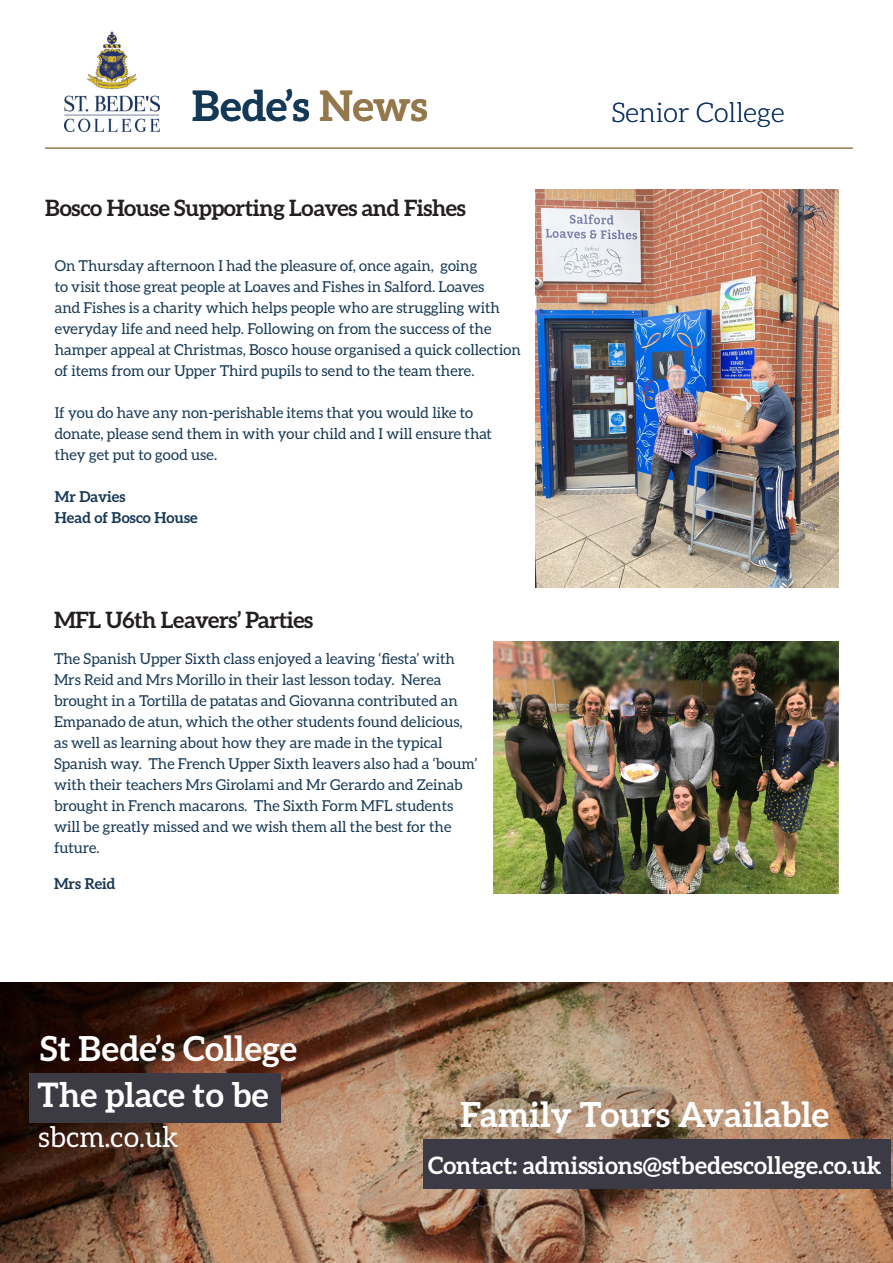
<style>
.page{position:relative;width:893px;height:1263px;background:#fff}
.page>*{position:absolute;margin:0;border:0;box-sizing:border-box;transform-origin:0 0}
.t1{font:700 42px "Aleo";color:#143956}
.t2{font:700 34.5px "Aleo";color:#fff}
.t3{font:700 33.75px "Aleo";color:#fff}
.t4{font:28.35px "Aleo";color:#fff}
.t5{font:300 27.15px "Aleo";color:#0d3166}
.t6{font:700 24px "Aleo";color:#fff}
.t7{font:700 22.5px "Aleo";letter-spacing:-.02em;color:#231f20}
.t8{font:15px/21px "Aleo";color:#163854}
.t9{font:700 15px "Aleo";color:#163854}
.s1{color:#95774c}
</style>
<div class="page">
<img style="left:65px;top:31px;width:95px;height:100px">
<hr style="left:45px;top:148px;width:808px;height:1px;background:#95774c">
<svg style="left:1px;top:983px;width:892px;height:280px;background:#8d6850"></svg>
<div style="left:30px;top:1073px;width:251px;height:49px;background:#3c3b44"></div>
<div style="left:423px;top:1139px;width:468px;height:49px;background:#3c3a44"></div>
<img style="left:536px;top:189px;width:302px;height:398px">
<img style="left:493px;top:641px;width:346px;height:252px">
<p class="t1" style="left:192px;top:81px;width:237px">Bede’s <span class="s1">News</span></p>
<p class="t7" style="left:45px;top:194px;width:422px">Bosco House Supporting Loaves and Fishes</p>
<p class="t8" style="left:55px;top:255px;width:467px">On Thursday afternoon I had the pleasure of, once again, going<br>to visit those great people at Loaves and Fishes in Salford. Loaves<br>and Fishes is a charity which helps people who are struggling with everyday life and need help. Following on from the success of the hamper appeal at Christmas, Bosco house organised a quick collection of items from our Upper Third pupils to send to the team there.</p>
<p class="t8" style="left:55px;top:402px;width:439px">If you do have any non-perishable items that you would like to donate, please send them in with your child and I will ensure that they get put to good use.</p>
<p class="t9" style="left:55px;top:488px;width:72px">Mr Davies</p>
<p class="t9" style="left:55px;top:509px;width:145px">Head of Bosco House</p>
<p class="t7" style="left:54px;top:607px;width:261px">MFL U6th Leavers’ Parties</p>
<p class="t8" style="left:54px;top:648px;width:425px">The Spanish Upper Sixth class enjoyed a leaving ‘fiesta’ with Mrs Reid and Mrs Morillo in their last lesson today. Nerea brought in a Tortilla de patatas and Giovanna contributed an Empanado de atun, which the other students found delicious, as well as learning about how they are made in the typical Spanish way. The French Upper Sixth leavers also had a ‘boum’ with their teachers Mrs Girolami and Mr Gerardo and Zeinab brought in French macarons. The Sixth Form MFL students will be greatly missed and we wish them all the best for the future.</p>
<p class="t9" style="left:54px;top:875px;width:63px">Mrs Reid</p>
<p class="t5" style="left:611px;top:98px;width:175px">Senior College</p>
<p class="t2" style="left:40px;top:1029px;width:258px">St Bede’s College</p>
<p class="t3" style="left:38px;top:1076px;width:233px">The place to be</p>
<p class="t4" style="left:38px;top:1121px;width:142px">sbcm.co.uk</p>
<p class="t2" style="left:460px;top:1095px;width:370px">Family Tours Available</p>
<p class="t6" style="left:428px;top:1151px;width:455px">Contact: admissions@stbedescollege.co.uk</p>
</div>
